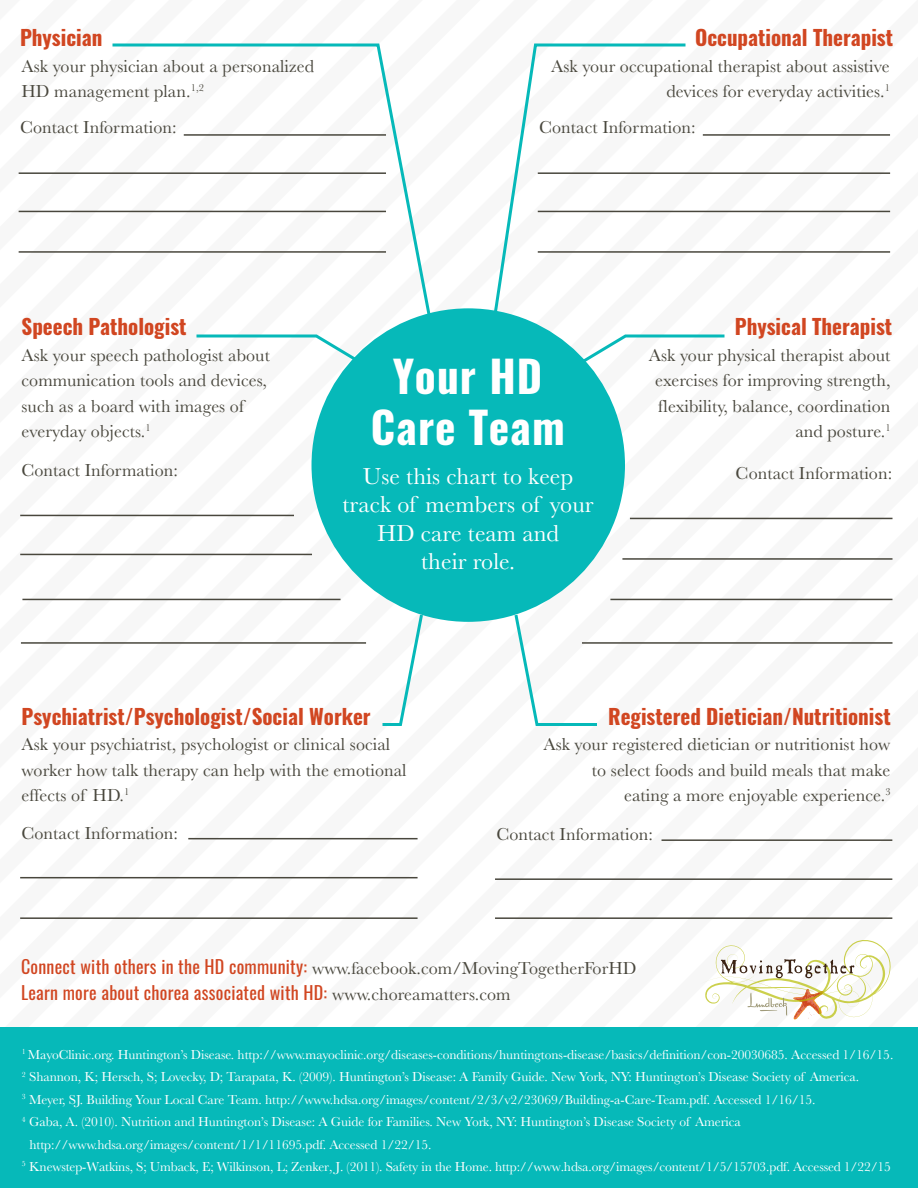
<style>
.page{position:relative;width:918px;height:1188px;background:#fff}
.page>*{position:absolute;margin:0;border:0;box-sizing:border-box;transform-origin:0 0}
.t1{font:700 43.5px/51px "Oswald";letter-spacing:.025em;color:#fff;text-align:center}
.t2{font:24px/28.5px "Baskerville";letter-spacing:.005em;color:#fff;text-align:center}
.t3{font:700 21px "Oswald";color:#d14621}
.t4{font:18px/25.5px "Baskerville";letter-spacing:.005em;color:#49473d}
.t5{font:18px "Oswald";letter-spacing:.015em;color:#d14621}
.t6{font:13.5px "Baskerville";letter-spacing:-.005em;color:#fff}
.t7{font:7.8px "Baskerville";color:#fff}
.s1{font-family:"Oswald";color:#d14621}
.s2{font-family:"Baskerville";color:#49473d}
</style>
<div class="page">
<div style="left:0;top:1028px;width:918px;height:160px;background:#06b9b9"></div>
<hr style="left:20px;top:515px;width:274px;height:1px;background:#49473d">
<hr style="left:20px;top:554px;width:292px;height:1px;background:#49473d">
<hr style="left:19px;top:172px;width:367px;height:2px;background:#49473d">
<hr style="left:703px;top:134px;width:187px;height:2px;background:#49473d">
<hr style="left:19px;top:211px;width:367px;height:1px;background:#49473d">
<hr style="left:19px;top:251px;width:367px;height:2px;background:#49473d">
<hr style="left:538px;top:172px;width:352px;height:2px;background:#49473d">
<hr style="left:538px;top:211px;width:352px;height:1px;background:#49473d">
<hr style="left:538px;top:251px;width:352px;height:2px;background:#49473d">
<hr style="left:188px;top:838px;width:230px;height:1px;background:#49473d">
<hr style="left:20px;top:877px;width:398px;height:1px;background:#49473d">
<hr style="left:20px;top:917px;width:398px;height:2px;background:#49473d">
<hr style="left:630px;top:518px;width:263px;height:1px;background:#49473d">
<hr style="left:622px;top:558px;width:271px;height:2px;background:#49473d">
<hr style="left:610px;top:599px;width:283px;height:1px;background:#49473d">
<hr style="left:582px;top:642px;width:311px;height:2px;background:#49473d">
<hr style="left:21px;top:642px;width:345px;height:2px;background:#49473d">
<hr style="left:22px;top:599px;width:319px;height:1px;background:#49473d">
<hr style="left:662px;top:839px;width:230px;height:2px;background:#49473d">
<hr style="left:495px;top:878px;width:397px;height:2px;background:#49473d">
<hr style="left:495px;top:917px;width:397px;height:2px;background:#49473d">
<div style="left:312px;top:308px;width:313px;height:314px;background:#06b9b9;border-radius:50%"></div>
<svg style="left:576px;top:334px;width:149px;height:33px"></svg>
<svg style="left:196px;top:334px;width:169px;height:33px"></svg>
<svg style="left:382px;top:611px;width:43px;height:115px"></svg>
<svg style="left:512px;top:611px;width:88px;height:115px"></svg>
<svg style="left:492px;top:43px;width:196px;height:275px"></svg>
<svg style="left:110px;top:43px;width:324px;height:283px"></svg>
<svg style="left:703px;top:940px;width:188px;height:80px"></svg>
<p class="t3" style="left:20px;top:23px;width:84px">Physician</p>
<p class="t3" style="left:695px;top:23px;width:200px">Occupational Therapist</p>
<p class="t4" style="left:21px;top:54px;width:294px">Ask your physician about a personalized<br>HD management plan.<sup>1,2</sup></p>
<p class="t4" style="left:551px;top:54px;width:340px;text-align:right">Ask your occupational therapist about assistive devices for everyday activities.<sup>1</sup></p>
<p class="t4" style="left:20px;top:115px;width:158px">Contact Information:</p>
<p class="t4" style="left:539px;top:115px;width:158px">Contact Information:</p>
<p class="t3" style="left:22px;top:312px;width:167px">Speech Pathologist</p>
<p class="t3" style="left:735px;top:312px;width:159px">Physical Therapist</p>
<p class="t4" style="left:22px;top:343px;width:250px">Ask your speech pathologist about communication tools and devices, such as a board with images of everyday objects.<sup>1</sup></p>
<p class="t4" style="left:22px;top:458px;width:158px">Contact Information:</p>
<h1 class="t1" style="left:371px;top:352px;width:196px">Your HD<br>Care Team</h1>
<h2 class="t2" style="left:342px;top:462px;width:253px">Use this chart to keep track of members of your<br>HD care team and<br>their role.</h2>
<p class="t4" style="left:649px;top:343px;width:243px;text-align:right">Ask your physical therapist about exercises for improving strength, flexibility, balance, coordination and posture.<sup>1</sup></p>
<p class="t4" style="left:736px;top:461px;width:158px">Contact Information:</p>
<p class="t3" style="left:22px;top:701px;width:351px">Psychiatrist/Psychologist/Social Worker</p>
<p class="t3" style="left:608px;top:701px;width:284px">Registered Dietician/Nutritionist</p>
<p class="t4" style="left:22px;top:732px;width:387px">Ask your psychiatrist, psychologist or clinical social worker how talk therapy can help with the emotional effects of HD.<sup>1</sup></p>
<p class="t4" style="left:543px;top:732px;width:349px;text-align:right">Ask your registered dietician or nutritionist how to select foods and build meals that make<br>eating a more enjoyable experience.<sup>3</sup></p>
<p class="t4" style="left:22px;top:820px;width:158px">Contact Information:</p>
<p class="t4" style="left:496px;top:822px;width:158px">Contact Information:</p>
<p class="t4" style="left:21px;top:956px;width:617px"><span class="s1">Connect with others in the HD community:</span> www.facebook.com/MovingTogetherForHD</p>
<p class="t5" style="left:21px;top:980px;width:491px">Learn more about chorea associated with HD: <span class="s2">www.choreamatters.com</span></p>
<p class="t6" style="left:22px;top:1046px;width:873px"><sup>1</sup> MayoClinic.org. Huntington’s Disease. http://www.mayoclinic.org/diseases-conditions/huntingtons-disease/basics/definition/con-20030685. Accessed 1/16/15.</p>
<p class="t6" style="left:22px;top:1068px;width:839px"><sup>2</sup> Shannon, K; Hersch, S; Lovecky, D; Tarapata, K. (2009). Huntington’s Disease: A Family Guide. New York, NY: Huntington’s Disease Society of America.</p>
<p class="t6" style="left:22px;top:1091px;width:795px"><sup>3</sup> Meyer, SJ. Building Your Local Care Team. http://www.hdsa.org/images/content/2/3/v2/23069/Building-a-Care-Team.pdf. Accessed 1/16/15.</p>
<p class="t6" style="left:22px;top:1113px;width:720px"><sup>4</sup> Gaba, A. (2010). Nutrition and Huntington’s Disease: A Guide for Families. New York, NY: Huntington’s Disease Society of America</p>
<p class="t6" style="left:29px;top:1136px;width:404px">http://www.hdsa.org/images/content/1/1/11695.pdf. Accessed 1/22/15.</p>
<p class="t7" style="left:22px;top:1159px;width:5px">5</p>
<p class="t6" style="left:29px;top:1158px;width:863px">Knewstep-Watkins, S; Umback, E; Wilkinson, L; Zenker, J. (2011). Safety in the Home. http://www.hdsa.org/images/content/1/5/15703.pdf. Accessed 1/22/15</p>
</div>
